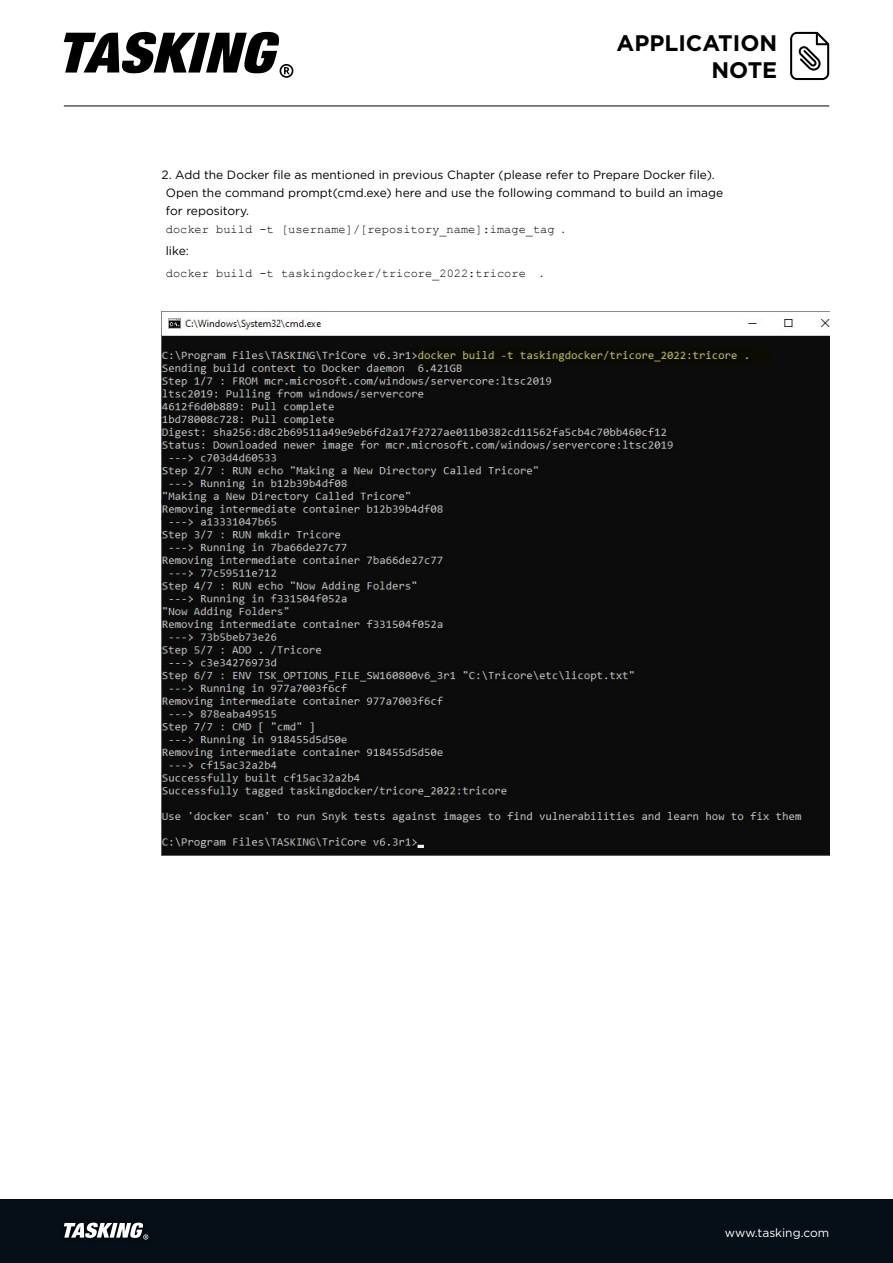
<style>
.page{position:relative;width:893px;height:1263px;background:#fff}
.page>*{position:absolute;margin:0;border:0;box-sizing:border-box;transform-origin:0 0}
.t1{font:700 22.5px/27px "Gotham";color:#000;text-align:right}
.t2{font:12px/18px "Gotham Pro";color:#000}
.t3{font:12px "Courier New";color:#000}
.t4{font:12px "Gotham";color:#fff}
.s1{font-family:"Gotham Pro"}
</style>
<div class="page">
<div style="left:0;top:1199px;width:893px;height:64px;background:#060e17"></div>
<svg style="left:64px;top:1222px;width:84px;height:17px"></svg>
<img style="left:162px;top:315px;width:667px;height:540px">
<hr style="left:64px;top:106px;width:765px;height:1px;background:#000">
<svg style="left:64px;top:32px;width:229px;height:46px"></svg>
<svg style="left:790px;top:32px;width:39px;height:48px"></svg>
<h1 class="t1" style="left:617px;top:29px;width:162px">APPLICATION<br>NOTE</h1>
<p class="t2" style="left:166px;top:166px;width:559px;text-indent:-4px">2. Add the Docker file as mentioned in previous Chapter (please refer to Prepare Docker file).<br>Open the command prompt(cmd.exe) here and use the following command to build an image for repository.</p>
<p class="t3" style="left:166px;top:222px;width:400px">docker build -t [username]/[repository_name]:image_tag <span class="s1">.</span></p>
<p class="t2" style="left:166px;top:242px;width:25px">like:</p>
<p class="t3" style="left:166px;top:266px;width:379px">docker build -t taskingdocker/tricore_2022:tricore <span class="s1">.</span></p>
<p class="t4" style="left:725px;top:1225px;width:106px">www.tasking.com</p>
</div>
